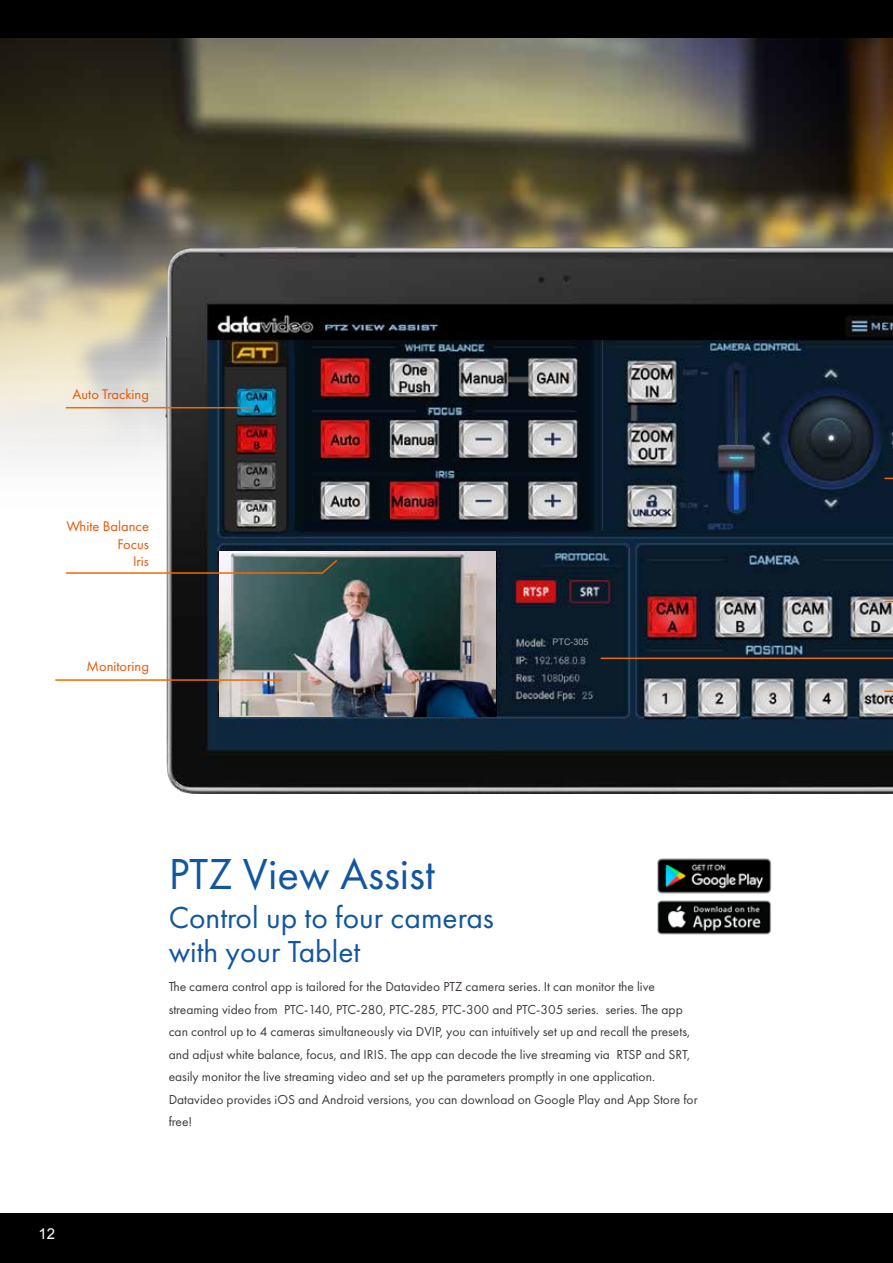
<style>
.page{position:relative;width:893px;height:1263px;background:#fff}
.page>*{position:absolute;margin:0;border:0;box-sizing:border-box;transform-origin:0 0}
.t1{font:45px "Futura PT";color:#11569f}
.t2{font:31.5px/34.5px "Futura PT";color:#11569f}
.t3{font:15px "Arial";color:#fff}
.t4{font:14.55px/17.4px "Futura PT";color:#ea5504;text-align:right}
.t5{font:13.5px/22.5px "Futura PT";color:#3e3a39}
.t6{font:9px "Arial";color:#a6a7a7}
</style>
<div class="page">
<div style="left:0;top:0;width:893px;height:38px;background:#000"></div>
<div style="left:0;top:1213px;width:893px;height:50px;background:#000"></div>
<img style="left:0;top:38px;width:893px;height:421px">
<img style="left:166px;top:245px;width:727px;height:548px">
<img style="left:220px;top:551px;width:275px;height:165px">
<img style="left:657px;top:858px;width:115px;height:36px">
<img style="left:657px;top:900px;width:114px;height:35px">
<hr style="left:55px;top:679px;width:227px;height:2px;background:#ed6c00">
<hr style="left:601px;top:657px;width:292px;height:2px;background:#ed6c00">
<svg style="left:884px;top:690px;width:9px;height:2px"></svg>
<hr style="left:66px;top:407px;width:186px;height:1px;background:#ed6c00">
<svg style="left:65px;top:558px;width:274px;height:16px"></svg>
<div style="left:553px;top:637px;width:38px;height:11px;background:#0a1b2b"></div>
<p class="t4" style="left:72px;top:385px;width:78px">Auto Tracking</p>
<p class="t4" style="left:67px;top:518px;width:84px">White Balance<br>Focus<br>Iris</p>
<p class="t4" style="left:87px;top:657px;width:64px">Monitoring</p>
<p class="t6" style="left:553px;top:636px;width:38px">PTC-305</p>
<p class="t3" style="left:39px;top:1224px;width:18px">12</p>
<h1 class="t1" style="left:169px;top:847px;width:267px">PTZ View Assist</h1>
<h2 class="t2" style="left:169px;top:900px;width:327px">Control up to four cameras with your Tablet</h2>
<p class="t5" style="left:169px;top:975px;width:530px">The camera control app is tailored for the Datavideo PTZ camera series. It can monitor the live streaming video from PTC-140, PTC-280, PTC-285, PTC-300 and PTC-305 series. series. The app can control up to 4 cameras simultaneously via DVIP, you can intuitively set up and recall the presets, and adjust white balance, focus, and IRIS. The app can decode the live streaming via RTSP and SRT, easily monitor the live streaming video and set up the parameters promptly in one application.<br>Datavideo provides iOS and Android versions, you can download on Google Play and App Store for free!</p>
</div>
